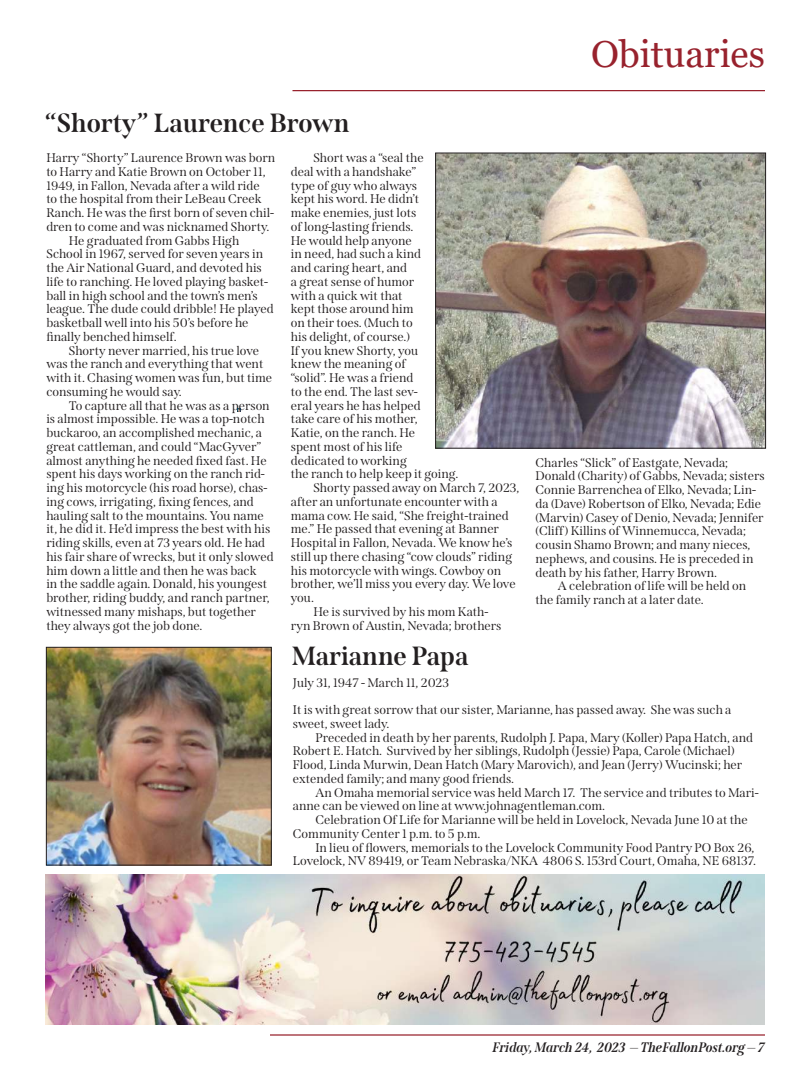
<style>
.page{position:relative;width:810px;height:1080px;background:#fff}
.page>*{position:absolute;margin:0;border:0;box-sizing:border-box;transform-origin:0 0}
.t1{font:37.5px "Georgia";color:#98222d}
.t2{font:700 26.25px "Span";color:#231f20}
.t3{font:italic 700 13.75px "Span";color:#231f20}
.t4{font:12.5px/13.8px "Span";color:#231f20}
</style>
<div class="page">
<hr style="left:292px;top:90px;width:473px;height:1px;background:#98222d">
<hr style="left:270px;top:1034px;width:495px;height:2px;background:#98222d">
<img style="left:437px;top:155px;width:327px;height:292px">
<div style="left:435px;top:153px;width:331px;height:296px;border:1px solid #231f20"></div>
<img style="left:48px;top:649px;width:222px;height:214px">
<div style="left:46px;top:647px;width:226px;height:218px;border:1px solid #231f20"></div>
<img style="left:46px;top:874px;width:719px;height:150px">
<h1 class="t1" style="left:591px;top:31px;width:175px">Obituaries</h1>
<h2 class="t2" style="left:45px;top:107px;width:306px">“Shorty” Laurence Brown</h2>
<p class="t4" style="left:46px;top:151px;width:231px">Harry “Shorty” Laurence Brown was born</p>
<p class="t4" style="left:46px;top:165px;width:221px">to Harry and Katie Brown on October 11,</p>
<p class="t4" style="left:46px;top:179px;width:215px">1949, in Fallon, Nevada after a wild ride</p>
<p class="t4" style="left:46px;top:192px;width:217px">to the hospital from their LeBeau Creek</p>
<p class="t4" style="left:46px;top:206px;width:229px">Ranch. He was the first born of seven chil-</p>
<p class="t4" style="left:46px;top:220px;width:225px">dren to come and was nicknamed Shorty.</p>
<p class="t4" style="left:69px;top:234px;width:172px">He graduated from Gabbs High</p>
<p class="t4" style="left:46px;top:247px;width:218px">School in 1967, served for seven years in</p>
<p class="t4" style="left:46px;top:261px;width:217px">the Air National Guard, and devoted his</p>
<p class="t4" style="left:46px;top:275px;width:223px">life to ranching. He loved playing basket-</p>
<p class="t4" style="left:46px;top:289px;width:213px">ball in high school and the town’s men’s</p>
<p class="t4" style="left:46px;top:302px;width:229px">league. The dude could dribble! He played</p>
<p class="t4" style="left:46px;top:316px;width:204px">basketball well into his 50’s before he</p>
<p class="t4" style="left:46px;top:330px;width:132px">finally benched himself.</p>
<p class="t4" style="left:69px;top:344px;width:192px">Shorty never married, his true love</p>
<p class="t4" style="left:46px;top:357px;width:219px">was the ranch and everything that went</p>
<p class="t4" style="left:46px;top:371px;width:227px">with it. Chasing women was fun, but time</p>
<p class="t4" style="left:46px;top:385px;width:137px">consuming he would say.</p>
<p class="t4" style="left:69px;top:399px;width:202px">To capture all that he was as a person</p>
<p class="t4" style="left:46px;top:412px;width:220px">is almost impossible. He was a top-notch</p>
<p class="t4" style="left:46px;top:426px;width:217px">buckaroo, an accomplished mechanic, a</p>
<p class="t4" style="left:46px;top:440px;width:217px">great cattleman, and could “MacGyver”</p>
<p class="t4" style="left:46px;top:454px;width:222px">almost anything he needed fixed fast. He</p>
<p class="t4" style="left:46px;top:467px;width:220px">spent his days working on the ranch rid-</p>
<p class="t4" style="left:46px;top:481px;width:223px">ing his motorcycle (his road horse), chas-</p>
<p class="t4" style="left:46px;top:495px;width:209px">ing cows, irrigating, fixing fences, and</p>
<p class="t4" style="left:46px;top:509px;width:219px">hauling salt to the mountains. You name</p>
<p class="t4" style="left:46px;top:522px;width:226px">it, he did it. He’d impress the best with his</p>
<p class="t4" style="left:46px;top:536px;width:220px">riding skills, even at 73 years old. He had</p>
<p class="t4" style="left:46px;top:550px;width:229px">his fair share of wrecks, but it only slowed</p>
<p class="t4" style="left:46px;top:564px;width:212px">him down a little and then he was back</p>
<p class="t4" style="left:46px;top:577px;width:222px">in the saddle again. Donald, his youngest</p>
<p class="t4" style="left:46px;top:591px;width:225px">brother, riding buddy, and ranch partner,</p>
<p class="t4" style="left:46px;top:605px;width:211px">witnessed many mishaps, but together</p>
<p class="t4" style="left:46px;top:619px;width:158px">they always got the job done.</p>
<p class="t4" style="left:313px;top:151px;width:112px">Short was a “seal the</p>
<p class="t4" style="left:291px;top:165px;width:127px">deal with a handshake”</p>
<p class="t4" style="left:291px;top:179px;width:128px">type of guy who always</p>
<p class="t4" style="left:291px;top:192px;width:130px">kept his word. He didn’t</p>
<p class="t4" style="left:291px;top:206px;width:127px">make enemies, just lots</p>
<p class="t4" style="left:291px;top:220px;width:124px">of long-lasting friends.</p>
<p class="t4" style="left:291px;top:234px;width:122px">He would help anyone</p>
<p class="t4" style="left:291px;top:247px;width:132px">in need, had such a kind</p>
<p class="t4" style="left:291px;top:261px;width:118px">and caring heart, and</p>
<p class="t4" style="left:291px;top:275px;width:125px">a great sense of humor</p>
<p class="t4" style="left:291px;top:289px;width:113px">with a quick wit that</p>
<p class="t4" style="left:291px;top:302px;width:124px">kept those around him</p>
<p class="t4" style="left:291px;top:316px;width:123px">on their toes. (Much to</p>
<p class="t4" style="left:291px;top:330px;width:121px">his delight, of course.)</p>
<p class="t4" style="left:291px;top:344px;width:129px">If you knew Shorty, you</p>
<p class="t4" style="left:291px;top:357px;width:116px">knew the meaning of</p>
<p class="t4" style="left:291px;top:371px;width:124px">“solid”. He was a friend</p>
<p class="t4" style="left:291px;top:385px;width:128px">to the end. The last sev-</p>
<p class="t4" style="left:291px;top:399px;width:131px">eral years he has helped</p>
<p class="t4" style="left:291px;top:412px;width:128px">take care of his mother,</p>
<p class="t4" style="left:291px;top:426px;width:126px">Katie, on the ranch. He</p>
<p class="t4" style="left:291px;top:440px;width:113px">spent most of his life</p>
<p class="t4" style="left:291px;top:454px;width:117px">dedicated to working</p>
<p class="t4" style="left:291px;top:467px;width:169px">the ranch to help keep it going.</p>
<p class="t4" style="left:313px;top:481px;width:208px">Shorty passed away on March 7, 2023,</p>
<p class="t4" style="left:291px;top:495px;width:208px">after an unfortunate encounter with a</p>
<p class="t4" style="left:291px;top:509px;width:219px">mama cow. He said, “She freight-trained</p>
<p class="t4" style="left:291px;top:522px;width:210px">me.” He passed that evening at Banner</p>
<p class="t4" style="left:291px;top:536px;width:223px">Hospital in Fallon, Nevada. We know he’s</p>
<p class="t4" style="left:291px;top:550px;width:223px">still up there chasing “cow clouds” riding</p>
<p class="t4" style="left:291px;top:564px;width:212px">his motorcycle with wings. Cowboy on</p>
<p class="t4" style="left:291px;top:577px;width:226px">brother, we’ll miss you every day. We love</p>
<p class="t4" style="left:291px;top:591px;width:25px">you.</p>
<p class="t4" style="left:313px;top:605px;width:177px">He is survived by his mom Kath-</p>
<p class="t4" style="left:291px;top:619px;width:212px">ryn Brown of Austin, Nevada; brothers</p>
<p class="t4" style="left:535px;top:456px;width:231px">Charles “Slick” of Eastgate, Nevada; Donald (Charity) of Gabbs, Nevada; sisters Connie Barrenchea of Elko, Nevada; Lin&shy;da (Dave) Robertson of Elko, Nevada; Edie (Marvin) Casey of Denio, Nevada; Jennifer (Cliff) Killins of Winnemucca, Nevada; cousin Shamo Brown; and many nieces, nephews, and cousins. He is preceded in death by his father, Harry Brown.</p>
<p class="t4" style="left:535px;top:579px;width:212px;text-indent:22px">A celebration of life will be held on the family ranch at a later date.</p>
<h2 class="t2" style="left:291px;top:641px;width:179px">Marianne Papa</h2>
<p class="t4" style="left:293px;top:676px;width:158px">July 31, 1947 - March 11, 2023</p>
<p class="t4" style="left:293px;top:703px;width:440px">It is with great sorrow that our sister, Marianne, has passed away. She was such a sweet, sweet lady.</p>
<p class="t4" style="left:293px;top:731px;width:462px;text-indent:22px">Preceded in death by her parents, Rudolph J. Papa, Mary (Koller) Papa Hatch, and Robert E. Hatch. Survived by her siblings, Rudolph (Jessie) Papa, Carole (Michael)<br>Flood, Linda Murwin, Dean Hatch (Mary Marovich), and Jean (Jerry) Wucinski; her extended family; and many good friends.</p>
<p class="t4" style="left:293px;top:786px;width:467px;text-indent:22px">An Omaha memorial service was held March 17. The service and tributes to Mari&shy;anne can be viewed on line at www.johnagentleman.com.</p>
<p class="t4" style="left:293px;top:813px;width:456px;text-indent:22px">Celebration Of Life for Marianne will be held in Lovelock, Nevada June 10 at the<br>Community Center 1 p.m. to 5 p.m.</p>
<p class="t4" style="left:293px;top:841px;width:465px;text-align:right">In lieu of flowers, memorials to the Lovelock Community Food Pantry PO Box 26,<br>Lovelock, NV 89419, or Team Nebraska/NKA 4806 S. 153rd Court, Omaha, NE 68137.</p>
<p class="t3" style="left:493px;top:1039px;width:273px">Friday, March 24, 2023 — TheFallonPost.org — 7</p>
</div>
